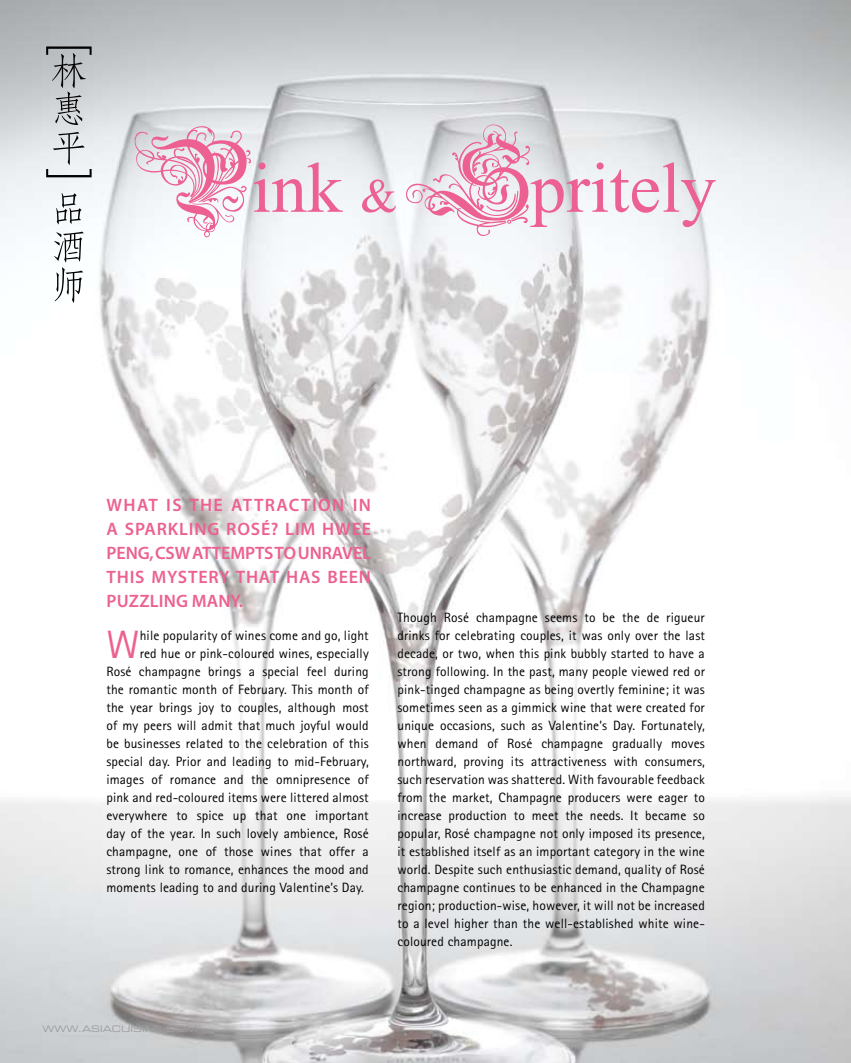
<style>
.page{position:relative;width:851px;height:1063px;background:#fff}
.page>*{position:absolute;margin:0;border:0;box-sizing:border-box;transform-origin:0 0}
.t1{font:39.6px "Rotis Sans Serif";color:#ec6191}
.t2{font:600 18px/24px "Myriad Pro";letter-spacing:.01em;color:#ec6191;text-align:justify}
.t3{font:13.5px/18px "Rotis Sans Serif";letter-spacing:.01em;color:#000;text-align:justify}
.t4{font:9px "Eurostile Extended Two";color:#9d9c9c}
</style>
<div class="page">
<img style="left:0;top:0;width:850px;height:1063px">
<svg style="left:135px;top:126px;width:208px;height:111px"></svg>
<svg style="left:362px;top:179px;width:34px;height:34px"></svg>
<svg style="left:406px;top:125px;width:309px;height:111px"></svg>
<svg style="left:46px;top:132px;width:46px;height:45px;background:#ccd0d2"></svg>
<svg style="left:46px;top:46px;width:46px;height:79px;background:#abafb1"></svg>
<svg style="left:54px;top:232px;width:30px;height:71px"></svg>
<svg style="left:56px;top:193px;width:25px;height:31px"></svg>
<h2 class="t2" style="left:106px;top:492px;width:266px">WHAT IS THE ATTRACTION IN A SPARKLING ROSÉ? LIM HWEE PENG, CSW ATTEMPTS TO UNRAVEL THIS MYSTERY THAT HAS BEEN PUZZLING MANY.</h2>
<h1 class="t1" style="left:106px;top:621px;width:34px">W</h1>
<p class="t3" style="left:140px;top:626px;width:230px">hile popularity of wines come and go, light</p>
<p class="t3" style="left:140px;top:644px;width:230px">red hue or pink-coloured wines, especially</p>
<p class="t3" style="left:106px;top:662px;width:264px">Rosé champagne brings a special feel during</p>
<p class="t3" style="left:106px;top:680px;width:264px">the romantic month of February. This month of</p>
<p class="t3" style="left:106px;top:698px;width:264px">the year brings joy to couples, although most</p>
<p class="t3" style="left:106px;top:716px;width:264px">of my peers will admit that much joyful would</p>
<p class="t3" style="left:106px;top:734px;width:264px">be businesses related to the celebration of this</p>
<p class="t3" style="left:106px;top:752px;width:264px">special day. Prior and leading to mid-February,</p>
<p class="t3" style="left:106px;top:770px;width:264px">images of romance and the omnipresence of</p>
<p class="t3" style="left:106px;top:788px;width:264px">pink and red-coloured items were littered almost</p>
<p class="t3" style="left:106px;top:806px;width:264px">everywhere to spice up that one important</p>
<p class="t3" style="left:106px;top:824px;width:264px">day of the year. In such lovely ambience, Rosé</p>
<p class="t3" style="left:106px;top:842px;width:264px">champagne, one of those wines that offer a</p>
<p class="t3" style="left:106px;top:860px;width:264px">strong link to romance, enhances the mood and</p>
<p class="t3" style="left:106px;top:878px;width:259px">moments leading to and during Valentine’s Day.</p>
<p class="t3" style="left:397px;top:608px;width:309px">Though Rosé champagne seems to be the de rigueur drinks for celebrating couples, it was only over the last decade, or two, when this pink bubbly started to have a strong following. In the past, many people viewed red or pink-tinged champagne as being overtly feminine; it was sometimes seen as a gimmick wine that were created for unique occasions, such as Valentine’s Day. Fortunately, when demand of Rosé champagne gradually moves northward, proving its attractiveness with consumers, such reservation was shattered. With favourable feedback from the market, Champagne producers were eager to increase production to meet the needs. It became so popular, Rosé champagne not only imposed its presence, it established itself as an important category in the wine world. Despite such enthusiastic demand, quality of Rosé champagne continues to be enhanced in the Champagne region; production-wise, however, it will not be increased to a level higher than the well-established white wine&shy;coloured champagne.</p>
<p class="t4" style="left:43px;top:1022px;width:156px">WWW.ASIACUISINE.COM</p>
</div>
